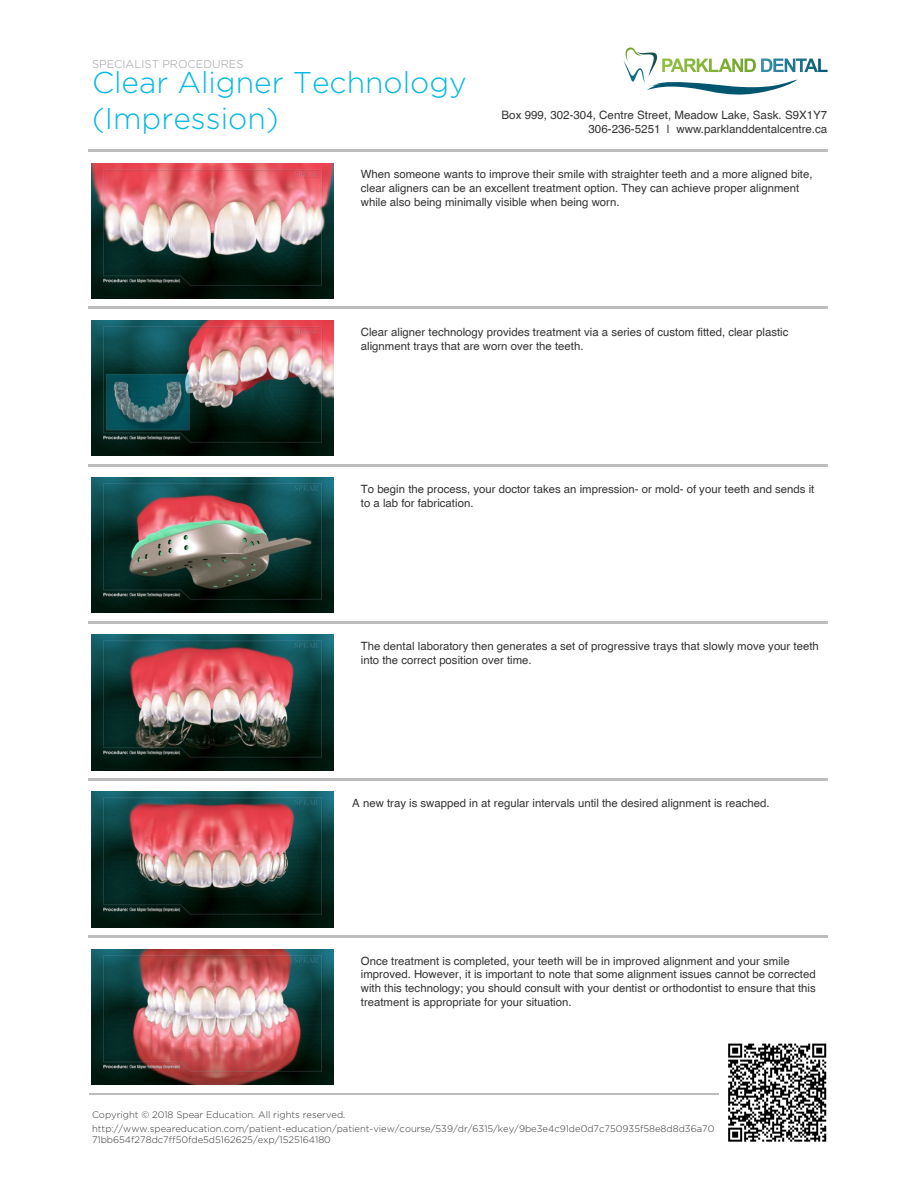
<style>
.page{position:relative;width:918px;height:1188px;background:#fff}
.page>*{position:absolute;margin:0;border:0;box-sizing:border-box;transform-origin:0 0}
.t1{font:300 30px/36px "Gotham HTF";color:#00b9e4}
.t2{font:11.55px/14px "Helvetica";color:#333;text-align:right}
.t3{font:11.4px/14px "Helvetica";color:#333}
.t4{font:300 11.25px "Gotham HTF";color:#9c9c9c}
.t5{font:300 9.45px/11.4px "Gotham HTF";color:#333}
</style>
<div class="page">
<svg style="left:728px;top:1043px;width:99px;height:99px"></svg>
<svg style="left:728px;top:1044px;width:98px;height:98px"></svg>
<hr style="left:89px;top:150px;width:739px;height:2px;background:#bdbdbd">
<img style="left:92px;top:163px;width:242px;height:135px">
<hr style="left:89px;top:307px;width:739px;height:2px;background:#bdbdbd">
<img style="left:92px;top:320px;width:242px;height:136px">
<hr style="left:89px;top:464px;width:739px;height:2px;background:#bdbdbd">
<img style="left:92px;top:478px;width:242px;height:135px">
<hr style="left:89px;top:621px;width:739px;height:2px;background:#bdbdbd">
<img style="left:92px;top:635px;width:242px;height:135px">
<hr style="left:89px;top:778px;width:739px;height:2px;background:#bdbdbd">
<img style="left:92px;top:792px;width:242px;height:135px">
<hr style="left:89px;top:936px;width:739px;height:2px;background:#bdbdbd">
<img style="left:92px;top:949px;width:242px;height:135px">
<hr style="left:89px;top:1093px;width:629px;height:2px;background:#bdbdbd">
<svg style="left:624px;top:47px;width:204px;height:48px"></svg>
<p class="t4" style="left:92px;top:58px;width:153px">SPECIALIST PROCEDURES</p>
<h1 class="t1" style="left:92px;top:64px;width:376px">Clear Aligner Technology (Impression)</h1>
<p class="t2" style="left:502px;top:108px;width:327px">Box 999, 302-304, Centre Street, Meadow Lake, Sask. S9X1Y7<br>306-236-5251 | www.parklanddentalcentre.ca</p>
<p class="t3" style="left:361px;top:167px;width:453px">When someone wants to improve their smile with straighter teeth and a more aligned bite, clear aligners can be an excellent treatment option. They can achieve proper alignment while also being minimally visible when being worn.</p>
<p class="t3" style="left:361px;top:324px;width:429px">Clear aligner technology provides treatment via a series of custom fitted, clear plastic alignment trays that are worn over the teeth.</p>
<p class="t3" style="left:361px;top:482px;width:455px">To begin the process, your doctor takes an impression- or mold- of your teeth and sends it to a lab for fabrication.</p>
<p class="t3" style="left:361px;top:639px;width:460px">The dental laboratory then generates a set of progressive trays that slowly move your teeth into the correct position over time.</p>
<p class="t3" style="left:352px;top:796px;width:419px">A new tray is swapped in at regular intervals until the desired alignment is reached.</p>
<p class="t3" style="left:361px;top:953px;width:456px">Once treatment is completed, your teeth will be in improved alignment and your smile improved. However, it is important to note that some alignment issues cannot be corrected with this technology; you should consult with your dentist or orthodontist to ensure that this treatment is appropriate for your situation.</p>
<p class="t5" style="left:92px;top:1109px;width:255px">Copyright © 2018 Spear Education. All rights reserved.</p>
<p class="t5" style="left:92px;top:1123px;width:624px">http://www.speareducation.com/patient-education/patient-view/course/539/dr/6315/key/9be3e4c91de0d7c750935f58e8d8d36a70<br>71bb654f278dc7ff50fde5d5162625/exp/1525164180</p>
</div>
